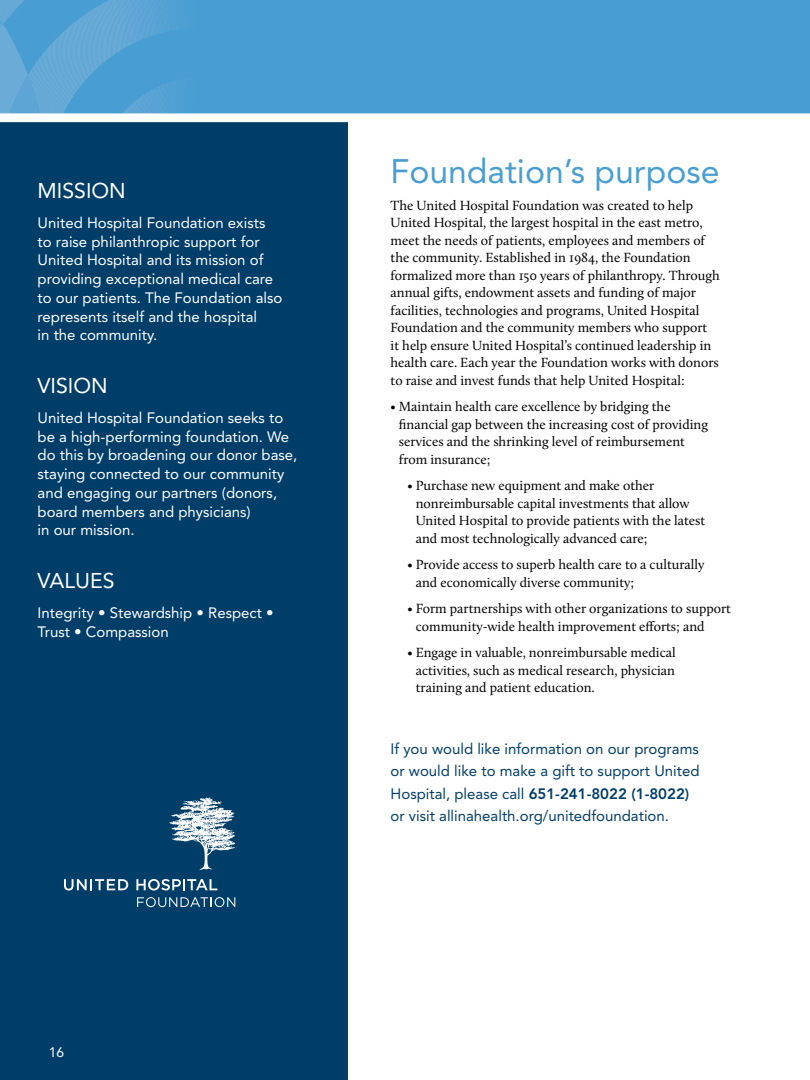
<style>
.page{position:relative;width:810px;height:1080px;background:#fff}
.page>*{position:absolute;margin:0;border:0;box-sizing:border-box;transform-origin:0 0}
.t1{font:33.75px "Avenir LT Std";color:#489ed2}
.t2{font:21.25px "Avenir LT Std";color:#fff}
.t3{font:15px/18.8px "Avenir LT Std";color:#fff}
.t4{font:15px/22.5px "Avenir LT Std";color:#003e6a}
.t5{font:13.75px/17.5px "Calluna";color:#000}
.t6{font:13.75px "Avenir LT Std";color:#fff}
.s1{font-weight:800}
</style>
<div class="page">
<div style="left:0;top:94px;width:347px;height:986px;background:#003e6a"></div>
<svg style="left:169px;top:798px;width:66px;height:72px"></svg>
<svg style="left:64px;top:879px;width:64px;height:12px"></svg>
<svg style="left:136px;top:879px;width:81px;height:12px"></svg>
<svg style="left:137px;top:897px;width:98px;height:10px"></svg>
<div style="left:0;top:0;width:810px;height:113px;background:#489ed2"></div>
<svg style="left:0;top:0;width:176px;height:113px"></svg>
<div style="left:0;top:113px;width:810px;height:9px;background:#fff"></div>
<h2 class="t2" style="left:38px;top:178px;width:90px">MISSION</h2>
<p class="t3" style="left:38px;top:213px;width:246px">United Hospital Foundation exists to raise philanthropic support for United Hospital and its mission of providing exceptional medical care to our patients. The Foundation also represents itself and the hospital<br>in the community.</p>
<h2 class="t2" style="left:38px;top:373px;width:72px">VISION</h2>
<p class="t3" style="left:38px;top:408px;width:261px">United Hospital Foundation seeks to be a high-performing foundation. We do this by broadening our donor base, staying connected to our community and engaging our partners (donors, board members and physicians)<br>in our mission.</p>
<h2 class="t2" style="left:38px;top:568px;width:78px">VALUES</h2>
<p class="t3" style="left:38px;top:603px;width:238px">Integrity • Stewardship • Respect •<br>Trust • Compassion</p>
<p class="t6" style="left:49px;top:1044px;width:17px">16</p>
<h1 class="t1" style="left:391px;top:152px;width:330px">Foundation’s purpose</h1>
<p class="t5" style="left:391px;top:196px;width:331px">The United Hospital Foundation was created to help United Hospital, the largest hospital in the east metro, meet the needs of patients, employees and members of the community. Established in 1984, the Foundation formalized more than 150 years of philanthropy. Through annual gifts, endowment assets and funding of major facilities, technologies and programs, United Hospital Foundation and the community members who support<br>it help ensure United Hospital’s continued leadership in health care. Each year the Foundation works with donors to raise and invest funds that help United Hospital:</p>
<p class="t5" style="left:399px;top:398px;width:311px;text-indent:-8px">• Maintain health care excellence by bridging the financial gap between the increasing cost of providing services and the shrinking level of reimbursement from insurance;</p>
<p class="t5" style="left:416px;top:477px;width:291px;text-indent:-8px">• Purchase new equipment and make other nonreimbursable capital investments that allow United Hospital to provide patients with the latest and most technologically advanced care;</p>
<p class="t5" style="left:416px;top:556px;width:290px;text-indent:-8px">• Provide access to superb health care to a culturally and economically diverse community;</p>
<p class="t5" style="left:416px;top:600px;width:317px;text-indent:-8px">• Form partnerships with other organizations to support community-wide health improvement efforts; and</p>
<p class="t5" style="left:416px;top:644px;width:262px;text-align:justify;text-indent:-8px">• Engage in valuable, nonreimbursable medical activities, such as medical research, physician training and patient education.</p>
<p class="t4" style="left:391px;top:738px;width:311px">If you would like information on our programs or would like to make a gift to support United Hospital, please call <span class="s1">651-241-8022 (1-8022) </span>or visit allinahealth.org/unitedfoundation.</p>
</div>
